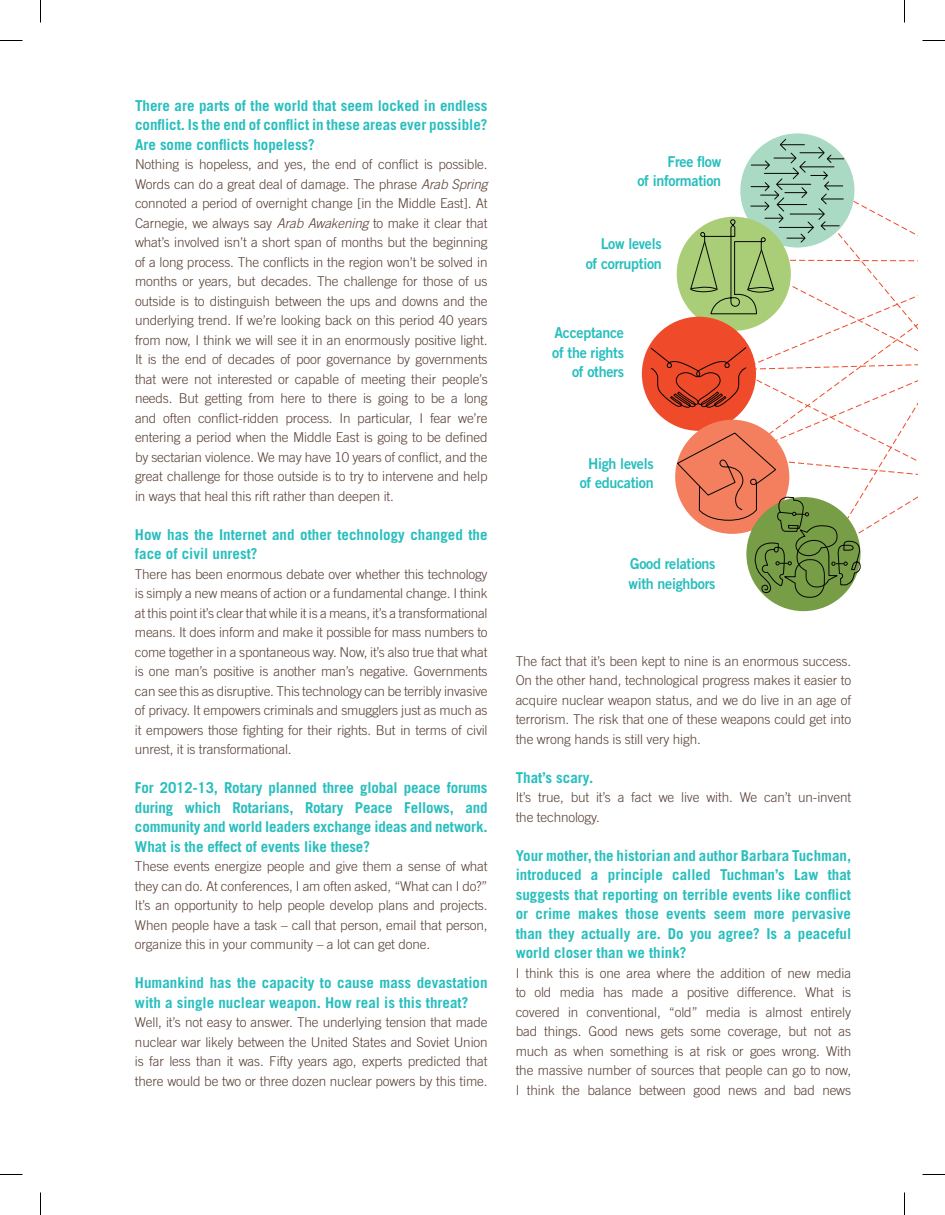
<style>
.page{position:relative;width:945px;height:1215px;background:#fff}
.page>*{position:absolute;margin:0;border:0;box-sizing:border-box;transform-origin:0 0}
.t1{font:700 15px/19.5px "Trade Gothic LT Std";color:#28bebe;text-align:justify}
.t2{font:15px/19.5px "Trade Gothic LT Std Bd 2";letter-spacing:-.02em;color:#28bebe;text-align:right;scale:.95 1}
.t3{font:300 13.5px/19.5px "Trade Gothic LT Std";letter-spacing:-.01em;color:#594137;text-align:justify}
.s1{font-style:italic}
</style>
<div class="page">
<div style="left:642px;top:317px;width:114px;height:114px;background:#ef4a29;border-radius:50%"></div>
<svg style="left:650px;top:138px;width:268px;height:474px"></svg>
<svg style="left:0;top:40px;width:22px;height:1px"></svg>
<svg style="left:922px;top:40px;width:23px;height:1px"></svg>
<svg style="left:0;top:1174px;width:22px;height:1px"></svg>
<svg style="left:922px;top:1174px;width:23px;height:1px"></svg>
<svg style="left:40px;top:0;width:1px;height:22px"></svg>
<svg style="left:40px;top:1192px;width:1px;height:23px"></svg>
<svg style="left:904px;top:0;width:1px;height:22px"></svg>
<svg style="left:904px;top:1192px;width:1px;height:23px"></svg>
<p class="t1" style="left:135px;top:95px;width:354px">There are parts of the world that seem locked in endless conflict. Is the end of conflict in these areas ever possible?<br>Are some conflicts hopeless?</p>
<p class="t3" style="left:135px;top:155px;width:354px">Nothing is hopeless, and yes, the end of conflict is possible.<br>Words can do a great deal of damage. The phrase <span class="s1">Arab Spring </span>connoted a period of overnight change [in the Middle East]. At Carnegie, we always say <span class="s1">Arab Awakening</span> to make it clear that what’s involved isn’t a short span of months but the beginning of a long process. The conflicts in the region won’t be solved in months or years, but decades. The challenge for those of us outside is to distinguish between the ups and downs and the underlying trend. If we’re looking back on this period 40 years from now, I think we will see it in an enormously positive light.<br>It is the end of decades of poor governance by governments that were not interested or capable of meeting their people’s needs. B ut getting from here to there is going to be a long and often conflict-ridden process. I n particular, I fear we’re entering a period when the Middle East is going to be defined by sectarian violence. We may have 10 years of conflict, and the great challenge for those outside is to try to intervene and help in ways that heal this rift rather than deepen it.</p>
<p class="t1" style="left:135px;top:524px;width:354px">How has the Internet and other technology changed the face of civil unrest?</p>
<p class="t3" style="left:135px;top:564px;width:354px">There has been enormous debate over whether this technology is simply a new means of action or a fundamental change. I think at this point it’s clear that while it is a means, it’s a transformational means. It does inform and make it possible for mass numbers to come together in a spontaneous way. N ow, it’s also true that what is one man’s positive is another man’s negative. Governments can see this as disruptive. This technology can be terribly invasive of privacy. It empowers criminals and smugglers just as much as it empowers those fighting for their rights. B ut in terms of civil unrest, it is transformational.</p>
<p class="t1" style="left:135px;top:778px;width:354px">For 2012-13, Rotary planned three global peace forums during which Rotarians, Rotary Peace Fellows, and community and world leaders exchange ideas and network.<br>What is the effect of events like these?</p>
<p class="t3" style="left:135px;top:857px;width:354px">These events energize people and give them a sense of what they can do. At conferences, I am often asked, “What can I do?” It’s an opportunity to help people develop plans and projects.<br>When people have a task – call that person, email that person, organize this in your community – a lot can get done.</p>
<p class="t1" style="left:135px;top:973px;width:354px">Humankind has the capacity to cause mass devastation with a single nuclear weapon. How real is this threat?</p>
<p class="t3" style="left:135px;top:1013px;width:354px">Well, it’s not easy to answer. The underlying tension that made nuclear war likely between the United States and Soviet Union is far less than it was. Fifty years ago, experts predicted that there would be two or three dozen nuclear powers by this time.</p>
<p class="t2" style="left:637px;top:152px;width:90px">Free flow<br>of information</p>
<p class="t2" style="left:586px;top:234px;width:82px">Low levels of corruption</p>
<p class="t2" style="left:552px;top:323px;width:77px">Acceptance of the rights of others</p>
<p class="t2" style="left:580px;top:453px;width:79px;text-align:center">High levels of education</p>
<p class="t2" style="left:629px;top:554px;width:93px;text-align:left">Good relations with neighbors</p>
<p class="t3" style="left:516px;top:651px;width:337px">The fact that it’s been kept to nine is an enormous success.<br>On the other hand, technological progress makes it easier to acquire nuclear weapon status, and we do live in an age of terrorism. The risk that one of these weapons could get into the wrong hands is still very high.</p>
<p class="t1" style="left:516px;top:768px;width:79px">That’s scary.</p>
<p class="t3" style="left:516px;top:788px;width:337px">It’s true, but it’s a fact we live with. We can’t un-invent the technology.</p>
<p class="t1" style="left:516px;top:846px;width:337px">Your mother, the historian and author Barbara Tuchman, introduced a principle called Tuchman’s Law that suggests that reporting on terrible events like conflict or crime makes those events seem more pervasive than they actually are. Do you agree? Is a peaceful world closer than we think?</p>
<p class="t3" style="left:516px;top:963px;width:337px">I think this is one area where the addition of new media to old media has made a positive difference. What is covered in conventional, “old” media is almost entirely bad things. Good news gets some coverage, but not as much as when something is at risk or goes wrong. With the massive number of sources that people can go to now, I think the balance between good news and bad news</p>
</div>
